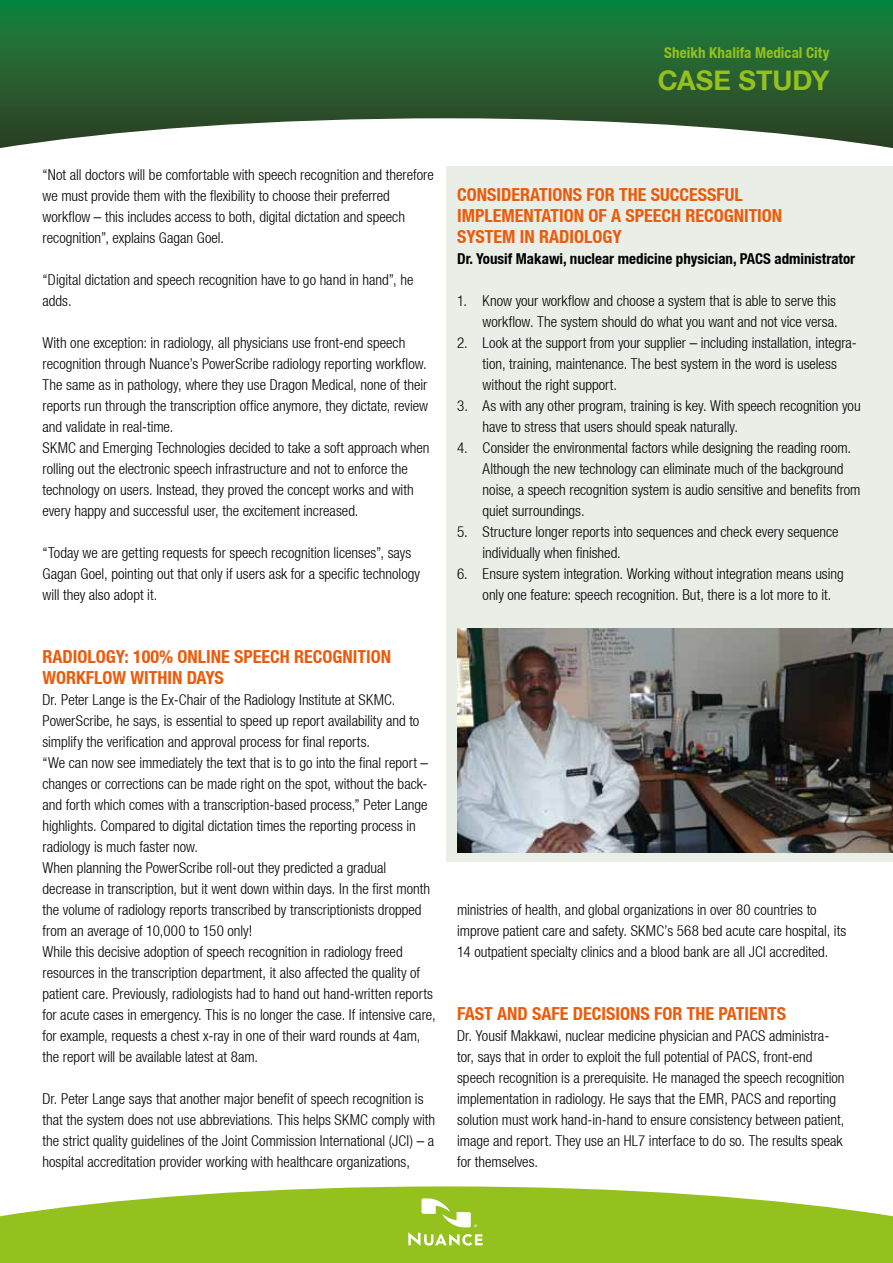
<style>
.page{position:relative;width:893px;height:1263px;background:#fff}
.page>*{position:absolute;margin:0;border:0;box-sizing:border-box;transform-origin:0 0}
.t1{font:700 27px "Helvetica Neue LT";letter-spacing:-.005em;color:#95c11f}
.t2{font:700 condensed 18px "Helvetica Neue LT";color:#ea5b0c}
.t3{font:300 condensed 15px/21px "Helvetica Neue LT";color:#000}
.t4{font:700 condensed 15px "Helvetica Neue LT";color:#000}
.t5{font:700 condensed 15px "Helvetica Neue LT";letter-spacing:.005em;color:#95c11f}
</style>
<div class="page">
<div style="left:446px;top:166px;width:447px;height:695px;background:#e9eee7"></div>
<img style="left:457px;top:628px;width:436px;height:224px">
<svg style="left:0;top:0;width:893px;height:148px;background:#3f7a4e"></svg>
<svg style="left:0;top:1186px;width:893px;height:77px;background:#a3c93c"></svg>
<svg style="left:408px;top:1198px;width:75px;height:48px"></svg>
<p class="t5" style="left:664px;top:43px;width:167px">SHEIKH KHALIFA MEDICAL CITY</p>
<h1 class="t1" style="left:658px;top:64px;width:173px">CASE STUDY</h1>
<p class="t3" style="left:43px;top:164px;width:393px">“Not all doctors will be comfortable with speech recognition and therefore we must provide them with the flexibility to choose their preferred workflow – this includes access to both, digital dictation and speech recognition”, explains Gagan Goel.</p>
<p class="t3" style="left:43px;top:269px;width:372px">“Digital dictation and speech recognition have to go hand in hand”, he adds.</p>
<p class="t3" style="left:43px;top:332px;width:389px">With one exception: in radiology, all physicians use front-end speech recognition through Nuance’s PowerScribe radiology reporting workflow.<br>The same as in pathology, where they use Dragon Medical, none of their reports run through the transcription office anymore, they dictate, review and validate in real-time.<br>SKMC and Emerging Technologies decided to take a soft approach when rolling out the electronic speech infrastructure and not to enforce the technology on users. Instead, they proved the concept works and with every happy and successful user, the excitement increased.</p>
<p class="t3" style="left:43px;top:542px;width:379px">“Today we are getting requests for speech recognition licenses”, says<br>Gagan Goel, pointing out that only if users ask for a specific technology will they also adopt it.</p>
<p class="t2" style="left:43px;top:646px;width:202px">RADIOLOGY: 100% ONLINE SPEEC</p>
<p class="t2" style="left:280px;top:646px;width:111px">H RECOGNITION</p>
<p class="t2" style="left:43px;top:667px;width:182px">WORKFLOW WITHIN DAYS</p>
<p class="t3" style="left:43px;top:689px;width:395px">Dr. Peter Lange is the Ex-Chair of the Radiology Institute at SKMC.<br>PowerScribe, he says, is essential to speed up report availability and to simplify the verification and approval process for final reports.<br>“We can now see immediately the text that is to go into the final report – changes or corrections can be made right on the spot, without the back&shy;and forth which comes with a transcription-based process,” Peter Lange highlights. Compared to digital dictation times the reporting process in radiology is much faster now.<br>When planning the PowerScribe roll-out they predicted a gradual decrease in transcription, but it went down within days. In the first month the volume of radiology reports transcribed by transcriptionists dropped from an average of 10,000 to 150 only!<br>While this decisive adoption of speech recognition in radiology freed resources in the transcription department, it also affected the quality of patient care. Previously, radiologists had to hand out hand-written reports for acute cases in emergency. This is no longer the case. If intensive care, for example, requests a chest x-ray in one of their ward rounds at 4am, the report will be available latest at 8am.</p>
<p class="t3" style="left:43px;top:1088px;width:394px">Dr. Peter Lange says that another major benefit of speech recognition is that the system does not use abbreviations. This helps SKMC comply with the strict quality guidelines of the Joint Commission International (JCI) – a hospital accreditation provider working with healthcare organizations,</p>
<p class="t2" style="left:457px;top:184px;width:29px">CONSIDERATI</p>
<p class="t2" style="left:552px;top:184px;width:128px">ONS FOR THE SUCCESS</p>
<p class="t2" style="left:716px;top:184px;width:28px">FUL</p>
<p class="t2" style="left:457px;top:205px;width:46px">IMPLEMENTATI</p>
<p class="t2" style="left:564px;top:205px;width:72px">ON OF A SPEEC</p>
<p class="t2" style="left:671px;top:205px;width:111px">H RECOGNITION</p>
<p class="t2" style="left:457px;top:226px;width:30px">SYSTEM</p>
<p class="t2" style="left:520px;top:226px;width:29px">IN RADI</p>
<p class="t2" style="left:574px;top:226px;width:49px">OLOGY</p>
<p class="t4" style="left:457px;top:250px;width:400px">DR. YOUSIF MAKAWI, NUCLEAR MEDICINE PHYSICIAN, PACS ADMINISTRATOR</p>
<p class="t3" style="left:457px;top:290px;width:382px;text-align:right">1. Know your workflow and choose a system that is able to serve this workflow. The system should do what you want and not vice versa.</p>
<p class="t3" style="left:483px;top:332px;width:376px;text-indent:-26px">2. Look at the support from your supplier – including installation, integra&shy;tion, training, maintenance. The best system in the word is useless without the right support.</p>
<p class="t3" style="left:483px;top:395px;width:380px;text-indent:-26px">3. As with any other program, training is key. With speech recognition you have to stress that users should speak naturally.</p>
<p class="t3" style="left:483px;top:437px;width:379px;text-indent:-26px">4. Consider the environmental factors while designing the reading room.<br>Although the new technology can eliminate much of the background noise, a speech recognition system is audio sensitive and benefits from quiet surroundings.</p>
<p class="t3" style="left:483px;top:521px;width:358px;text-indent:-26px">5. Structure longer reports into sequences and check every sequence individually when finished.</p>
<p class="t3" style="left:483px;top:563px;width:363px;text-indent:-26px">6. Ensure system integration. Working without integration means using only one feature: speech recognition. But, there is a lot more to it.</p>
<p class="t3" style="left:457px;top:899px;width:391px">ministries of health, and global organizations in over 80 countries to improve patient care and safety. SKMC’s 568 bed acute care hospital, its<br>14 outpatient specialty clinics and a blood bank are all JCI accredited.</p>
<p class="t2" style="left:457px;top:1003px;width:10px">FAST</p>
<p class="t2" style="left:497px;top:1003px;width:11px">AND</p>
<p class="t2" style="left:532px;top:1003px;width:50px">SAFEDECISI</p>
<p class="t2" style="left:620px;top:1003px;width:108px">ONS FOR THE PATIENTS</p>
<p class="t3" style="left:457px;top:1025px;width:389px">Dr. Yousif Makkawi, nuclear medicine physician and PACS administra&shy;tor, says that in order to exploit the full potential of PACS, front-end speech recognition is a prerequisite. He managed the speech recognition implementation in radiology. He says that the EMR, PACS and reporting solution must work hand-in-hand to ensure consistency between patient, image and report. They use an HL7 interface to do so. The results speak for themselves.</p>
</div>
